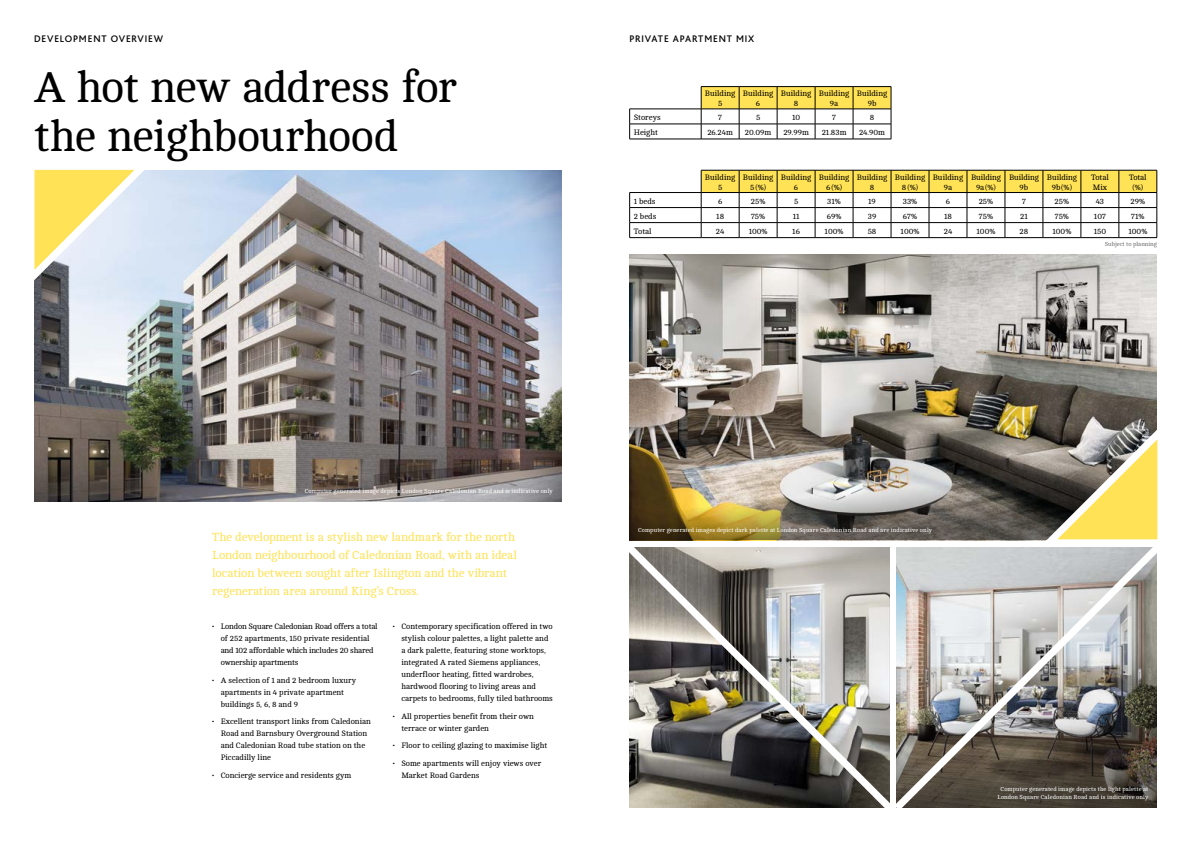
<style>
.page{position:relative;width:1191px;height:842px;background:#fff}
.page>*{position:absolute;margin:0;border:0;box-sizing:border-box;transform-origin:0 0}
.t1{font:44.1px/49.6px "Cambo";letter-spacing:-.02em;color:#000}
.t2{font:12px/18px "Cambo";letter-spacing:-.005em;color:#ffe255}
.t3{font:500 10px "Bliss";letter-spacing:.085em;color:#000}
.t4{font:8px/9.6px "Cambo";color:#000;text-align:center}
.t5{font:8px/12px "Cambo";letter-spacing:-.02em;color:#000}
.t6{font:6px/8px "Cambo";letter-spacing:.02em;color:#fff;text-align:center}
.t7{font:6px "Cambo";color:#706f6f}
</style>
<div class="page">
<img style="left:34px;top:170px;width:527px;height:332px">
<img style="left:629px;top:254px;width:528px;height:277px">
<hr style="left:629px;top:192px;width:72px;height:1px;background:#000">
<hr style="left:629px;top:207px;width:72px;height:1px;background:#000">
<hr style="left:629px;top:222px;width:72px;height:1px;background:#000">
<svg style="left:629px;top:193px;width:1px;height:44px"></svg>
<svg style="left:701px;top:170px;width:456px;height:67px"></svg>
<hr style="left:629px;top:237px;width:72px;height:1px;background:#000">
<hr style="left:701px;top:237px;width:38px;height:1px;background:#000">
<hr style="left:739px;top:237px;width:38px;height:1px;background:#000">
<hr style="left:777px;top:237px;width:38px;height:1px;background:#000">
<hr style="left:815px;top:237px;width:38px;height:1px;background:#000">
<hr style="left:853px;top:237px;width:38px;height:1px;background:#000">
<hr style="left:891px;top:237px;width:38px;height:1px;background:#000">
<hr style="left:929px;top:237px;width:38px;height:1px;background:#000">
<hr style="left:967px;top:237px;width:38px;height:1px;background:#000">
<hr style="left:1005px;top:237px;width:38px;height:1px;background:#000">
<hr style="left:1043px;top:237px;width:37px;height:1px;background:#000">
<hr style="left:1080px;top:237px;width:38px;height:1px;background:#000">
<hr style="left:1118px;top:237px;width:39px;height:1px;background:#000">
<hr style="left:701px;top:86px;width:38px;height:1px;background:#000">
<hr style="left:739px;top:86px;width:38px;height:1px;background:#000">
<hr style="left:777px;top:86px;width:38px;height:1px;background:#000">
<hr style="left:815px;top:86px;width:38px;height:1px;background:#000">
<hr style="left:853px;top:86px;width:38px;height:1px;background:#000">
<hr style="left:629px;top:109px;width:72px;height:1px;background:#000">
<hr style="left:629px;top:124px;width:72px;height:1px;background:#000">
<svg style="left:629px;top:109px;width:1px;height:30px"></svg>
<svg style="left:701px;top:87px;width:191px;height:52px"></svg>
<hr style="left:629px;top:139px;width:72px;height:1px;background:#000">
<hr style="left:701px;top:139px;width:38px;height:1px;background:#000">
<hr style="left:739px;top:139px;width:38px;height:1px;background:#000">
<hr style="left:777px;top:139px;width:38px;height:1px;background:#000">
<hr style="left:815px;top:139px;width:38px;height:1px;background:#000">
<hr style="left:853px;top:139px;width:38px;height:1px;background:#000">
<svg style="left:34px;top:169px;width:126px;height:119px;background:#e4e0b9"></svg>
<img style="left:886px;top:530px;width:271px;height:278px">
<img style="left:629px;top:531px;width:271px;height:277px">
<svg style="left:1031px;top:421px;width:127px;height:129px;background:#aba072"></svg>
<p class="t3" style="left:34px;top:33px;width:131px">DEVELOPMENT OVERVIEW</p>
<h1 class="t1" style="left:34px;top:63px;width:425px">A hot new address for the neighbourhood</h1>
<p class="t3" style="left:629px;top:33px;width:126px">PRIVATE APARTMENT MIX</p>
<p class="t4" style="left:705px;top:89px;width:32px">Building<br>5</p>
<p class="t4" style="left:743px;top:89px;width:32px">Building<br>6</p>
<p class="t4" style="left:781px;top:89px;width:32px">Building<br>8</p>
<p class="t4" style="left:819px;top:89px;width:32px">Building<br>9a</p>
<p class="t4" style="left:857px;top:89px;width:32px">Building<br>9b</p>
<p class="t4" style="left:633px;top:113px;width:29px">Storeys</p>
<p class="t4" style="left:718px;top:113px;width:5px">7</p>
<p class="t4" style="left:756px;top:113px;width:6px">5</p>
<p class="t4" style="left:792px;top:113px;width:10px">10</p>
<p class="t4" style="left:832px;top:113px;width:5px">7</p>
<p class="t4" style="left:869px;top:113px;width:6px">8</p>
<p class="t4" style="left:633px;top:128px;width:26px">Height</p>
<p class="t4" style="left:707px;top:128px;width:27px">26.24m</p>
<p class="t4" style="left:745px;top:128px;width:28px">20.09m</p>
<p class="t4" style="left:783px;top:128px;width:27px">29.99m</p>
<p class="t4" style="left:821px;top:128px;width:26px">21.83m</p>
<p class="t4" style="left:859px;top:128px;width:28px">24.90m</p>
<p class="t4" style="left:705px;top:173px;width:32px">Building<br>5</p>
<p class="t4" style="left:743px;top:173px;width:32px">Building<br>5(%)</p>
<p class="t4" style="left:781px;top:173px;width:32px">Building<br>6</p>
<p class="t4" style="left:819px;top:173px;width:32px">Building<br>6(%)</p>
<p class="t4" style="left:857px;top:173px;width:32px">Building<br>8</p>
<p class="t4" style="left:894px;top:173px;width:32px">Building<br>8(%)</p>
<p class="t4" style="left:932px;top:173px;width:32px">Building<br>9a</p>
<p class="t4" style="left:971px;top:173px;width:31px">Building<br>9a(%)</p>
<p class="t4" style="left:1009px;top:173px;width:31px">Building<br>9b</p>
<p class="t4" style="left:1047px;top:173px;width:31px">Building<br>9b(%)</p>
<p class="t4" style="left:1091px;top:173px;width:19px;text-align:left">Total<br>Mix</p>
<p class="t4" style="left:1129px;top:173px;width:19px">Total (%)</p>
<p class="t4" style="left:633px;top:196px;width:23px">1 beds</p>
<p class="t4" style="left:718px;top:196px;width:6px">6</p>
<p class="t4" style="left:751px;top:196px;width:16px">25%</p>
<p class="t4" style="left:794px;top:196px;width:6px">5</p>
<p class="t4" style="left:827px;top:196px;width:15px">31%</p>
<p class="t4" style="left:868px;top:196px;width:9px">19</p>
<p class="t4" style="left:902px;top:196px;width:16px">33%</p>
<p class="t4" style="left:946px;top:196px;width:6px">6</p>
<p class="t4" style="left:978px;top:196px;width:16px">25%</p>
<p class="t4" style="left:1022px;top:196px;width:5px">7</p>
<p class="t4" style="left:1054px;top:196px;width:16px">25%</p>
<p class="t4" style="left:1095px;top:196px;width:10px">43</p>
<p class="t4" style="left:1130px;top:196px;width:16px">29%</p>
<p class="t4" style="left:633px;top:211px;width:24px">2 beds</p>
<p class="t4" style="left:716px;top:211px;width:9px">18</p>
<p class="t4" style="left:751px;top:211px;width:16px">75%</p>
<p class="t4" style="left:792px;top:211px;width:8px">11</p>
<p class="t4" style="left:826px;top:211px;width:16px">69%</p>
<p class="t4" style="left:868px;top:211px;width:10px">39</p>
<p class="t4" style="left:903px;top:211px;width:16px">67%</p>
<p class="t4" style="left:944px;top:211px;width:9px">18</p>
<p class="t4" style="left:979px;top:211px;width:16px">75%</p>
<p class="t4" style="left:1020px;top:211px;width:9px">21</p>
<p class="t4" style="left:1054px;top:211px;width:16px">75%</p>
<p class="t4" style="left:1094px;top:211px;width:14px">107</p>
<p class="t4" style="left:1131px;top:211px;width:15px">71%</p>
<p class="t4" style="left:633px;top:226px;width:20px">Total</p>
<p class="t4" style="left:716px;top:226px;width:10px">24</p>
<p class="t4" style="left:748px;top:226px;width:21px">100%</p>
<p class="t4" style="left:792px;top:226px;width:9px">16</p>
<p class="t4" style="left:824px;top:226px;width:21px">100%</p>
<p class="t4" style="left:867px;top:226px;width:10px">58</p>
<p class="t4" style="left:900px;top:226px;width:21px">100%</p>
<p class="t4" style="left:943px;top:226px;width:10px">24</p>
<p class="t4" style="left:976px;top:226px;width:21px">100%</p>
<p class="t4" style="left:1019px;top:226px;width:10px">28</p>
<p class="t4" style="left:1052px;top:226px;width:21px">100%</p>
<p class="t4" style="left:1093px;top:226px;width:14px">150</p>
<p class="t4" style="left:1128px;top:226px;width:21px">100%</p>
<p class="t7" style="left:1104px;top:241px;width:54px">Subject to planning</p>
<p class="t6" style="left:305px;top:487px;width:250px">Computer generated image depicts London Square Caledonian Road and is indicative only</p>
<h2 class="t2" style="left:212px;top:529px;width:306px">The development is a stylish new landmark for the north London neighbourhood of Caledonian Road, with an ideal location between sought after Islington and the vibrant regeneration area around King’s Cross.</h2>
<p class="t5" style="left:221px;top:620px;width:158px;text-indent:-9px">• London Square Caledonian Road offers a total of 252 apartments, 150 private residential and 102 affordable which includes 20 shared ownership apartments</p>
<p class="t4" style="left:221px;top:674px;width:137px;line-height:12px;text-align:left;text-indent:-9px">• A selection of 1 and 2 bedroom luxury apartments in 4 private apartment buildings 5, 6, 8 and 9</p>
<p class="t4" style="left:221px;top:716px;width:152px;line-height:12px;text-align:left;text-indent:-9px">• Excellent transport links from Caledonian Road and Barnsbury Overground Station and Caledonian Road tube station on the Piccadilly line</p>
<p class="t4" style="left:212px;top:771px;width:141px">• Concierge service and residents gym</p>
<p class="t4" style="left:401px;top:620px;width:153px;line-height:12px;text-align:left;text-indent:-9px">• Contemporary specification offered in two stylish colour palettes, a light palette and a dark palette, featuring stone worktops, integrated A rated Siemens appliances, underfloor heating, fitted wardrobes, hardwood flooring to living areas and carpets to bedrooms, fully tiled bathrooms</p>
<p class="t4" style="left:401px;top:710px;width:134px;line-height:12px;text-align:left;text-indent:-9px">• All properties benefit from their own terrace or winter garden</p>
<p class="t4" style="left:393px;top:741px;width:156px">• Floor to ceiling glazing to maximise light</p>
<p class="t4" style="left:401px;top:757px;width:142px;line-height:12px;text-align:left;text-indent:-9px">• Some apartments will enjoy views over<br>Market Road Gardens</p>
<p class="t6" style="left:638px;top:526px;width:296px">Computer generated images depict dark palette at London Square Caledonian Road and are indicative only</p>
<p class="t6" style="left:997px;top:785px;width:153px">Computer generated image depicts the light palette at<br>London Square Caledonian Road and is indicative only</p>
</div>
